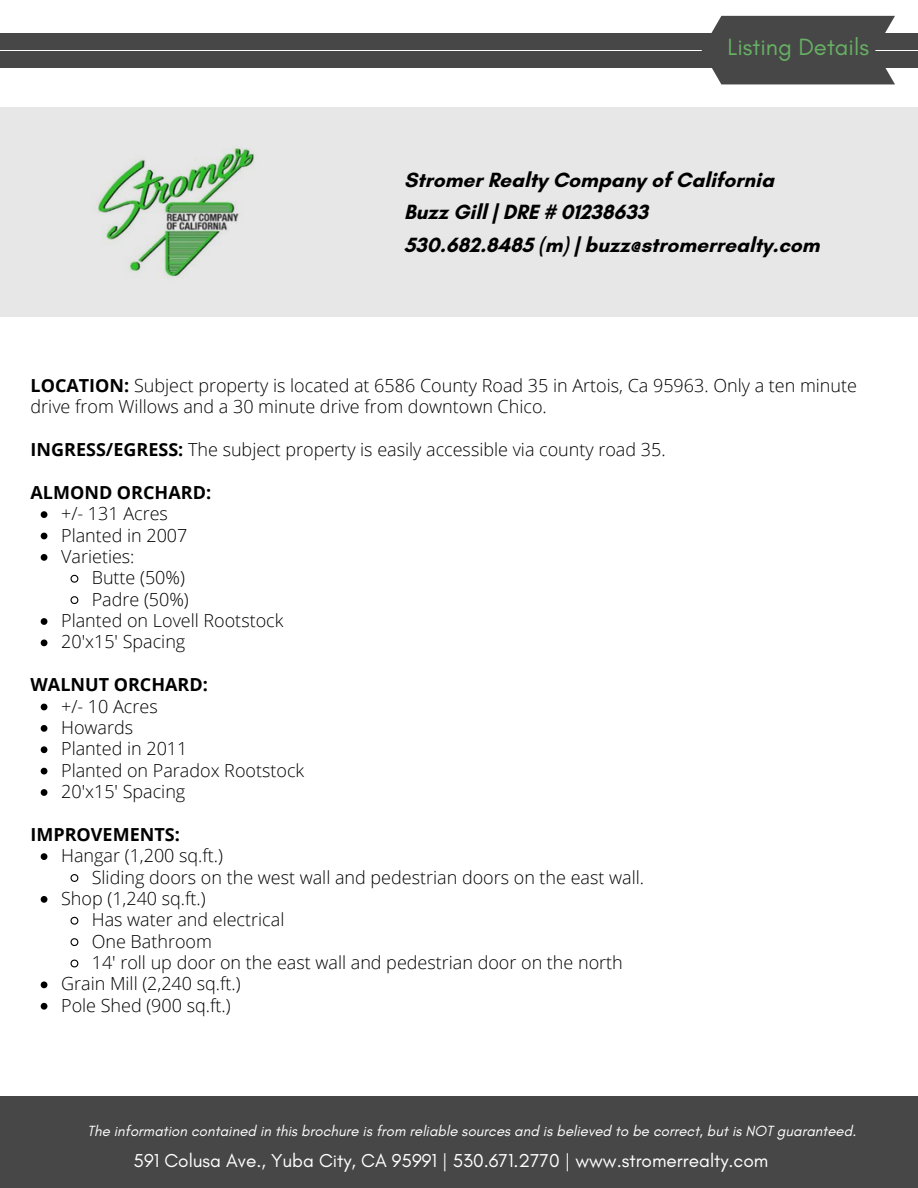
<style>
.page{position:relative;width:918px;height:1188px;background:#fff}
.page>*{position:absolute;margin:0;border:0;box-sizing:border-box;transform-origin:0 0}
.t1{font:24px "Glacial Indifference";color:#67b164}
.t2{font:700 21px/32.7px "Glacial Indifference";color:#000}
.t3{font:19.05px "Glacial Indifference";color:#fff}
.t4{font:300 18px/21.3px "Open Sans";color:#000}
.t5{font:700 18px "Open Sans";color:#000}
.t6{font:italic 15px "Glacial Indifference";color:#fff}
.s1{font-weight:700}
</style>
<div class="page">
<div style="left:0;top:1096px;width:918px;height:92px;background:#474747"></div>
<div style="left:0;top:51px;width:918px;height:16px;background:#474747"></div>
<div style="left:0;top:33px;width:918px;height:16px;background:#474747"></div>
<div style="left:702px;top:16px;width:193px;height:68px;background:#474747"></div>
<div style="left:0;top:107px;width:918px;height:210px;background:#e7e7e7"></div>
<svg style="left:41px;top:511px;width:6px;height:7px"></svg>
<svg style="left:41px;top:533px;width:6px;height:6px"></svg>
<svg style="left:41px;top:554px;width:6px;height:7px"></svg>
<svg style="left:70px;top:574px;width:9px;height:9px"></svg>
<svg style="left:70px;top:596px;width:9px;height:9px"></svg>
<svg style="left:41px;top:618px;width:6px;height:7px"></svg>
<svg style="left:41px;top:639px;width:6px;height:7px"></svg>
<svg style="left:41px;top:704px;width:6px;height:6px"></svg>
<svg style="left:41px;top:725px;width:6px;height:7px"></svg>
<svg style="left:41px;top:746px;width:6px;height:7px"></svg>
<svg style="left:41px;top:768px;width:6px;height:6px"></svg>
<svg style="left:41px;top:789px;width:6px;height:7px"></svg>
<svg style="left:41px;top:853px;width:6px;height:7px"></svg>
<svg style="left:70px;top:874px;width:9px;height:8px"></svg>
<svg style="left:41px;top:896px;width:6px;height:7px"></svg>
<svg style="left:70px;top:916px;width:9px;height:9px"></svg>
<svg style="left:70px;top:938px;width:9px;height:9px"></svg>
<svg style="left:70px;top:959px;width:9px;height:9px"></svg>
<svg style="left:41px;top:981px;width:6px;height:7px"></svg>
<svg style="left:41px;top:1003px;width:6px;height:7px"></svg>
<p class="t1" style="left:728px;top:33px;width:143px">Listing Details</p>
<h3 class="t2" style="left:404px;top:163px;width:417px">Stromer Realty Company of California<br>Buzz Gill | DRE # 01238633<br>530.682.8485 (m) | buzz@stromerrealty.com</h3>
<p class="t4" style="left:31px;top:374px;width:828px"><span class="s1">LOCATION:</span> Subject property is located at 6586 County Road 35 in Artois, Ca 95963. Only a ten minute drive from Willows and a 30 minute drive from downtown Chico.</p>
<h2 class="t4" style="left:31px;top:438px;width:637px"><span class="s1">INGRESS/EGRESS:</span> The subject property is easily accessible via county road 35.</h2>
<h5 class="t5" style="left:31px;top:480px;width:182px">ALMOND ORCHARD:</h5>
<h5 class="t4" style="left:61px;top:503px;width:108px">+/- 131 Acres</h5>
<h4 class="t4" style="left:61px;top:524px;width:128px">Planted in 2007</h4>
<p class="t4" style="left:61px;top:545px;width:75px">Varieties:</p>
<p class="t4" style="left:92px;top:567px;width:95px">Butte (50%)</p>
<p class="t4" style="left:92px;top:588px;width:99px">Padre (50%)</p>
<p class="t4" style="left:61px;top:609px;width:224px">Planted on Lovell Rootstock</p>
<p class="t4" style="left:61px;top:631px;width:126px">20'x15' Spacing</p>
<p class="t5" style="left:31px;top:672px;width:179px">WALNUT ORCHARD:</p>
<p class="t4" style="left:61px;top:695px;width:98px">+/- 10 Acres</p>
<h4 class="t4" style="left:61px;top:716px;width:74px">Howards</h4>
<p class="t4" style="left:61px;top:738px;width:128px">Planted in 2011</p>
<p class="t4" style="left:61px;top:759px;width:245px">Planted on Paradox Rootstock</p>
<p class="t4" style="left:61px;top:780px;width:126px">20'x15' Spacing</p>
<p class="t5" style="left:31px;top:822px;width:151px">IMPROVEMENTS:</p>
<p class="t4" style="left:61px;top:845px;width:163px">Hangar (1,200 sq.ft.)</p>
<h4 class="t4" style="left:92px;top:866px;width:554px">Sliding doors on the west wall and pedestrian doors on the east wall.</h4>
<p class="t4" style="left:61px;top:887px;width:146px">Shop (1,240 sq.ft.)</p>
<p class="t4" style="left:92px;top:909px;width:194px">Has water and electrical</p>
<p class="t4" style="left:92px;top:930px;width:122px">One Bathroom</p>
<p class="t4" style="left:92px;top:951px;width:533px">14' roll up door on the east wall and pedestrian door on the north</p>
<p class="t4" style="left:61px;top:973px;width:181px">Grain Mill (2,240 sq.ft.)</p>
<p class="t4" style="left:61px;top:994px;width:171px">Pole Shed (900 sq.ft.)</p>
<p class="t6" style="left:87px;top:1122px;width:770px">The information contained in this brochure is from reliable sources and is believed to be correct, but is NOT guaranteed.</p>
<p class="t3" style="left:134px;top:1149px;width:636px">591 Colusa Ave., Yuba City, CA 95991 | 530.671.2770 | www.stromerrealty.com</p>
</div>
